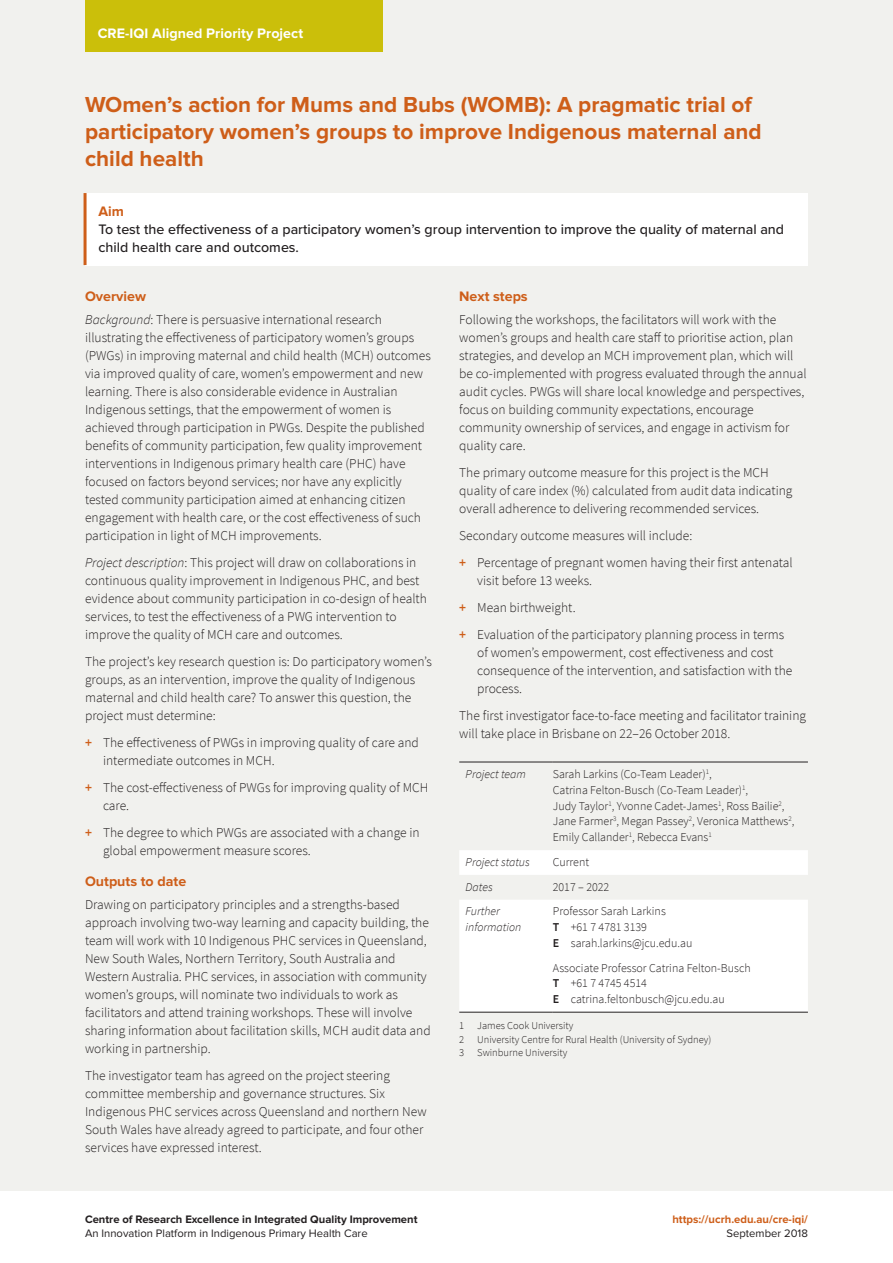
<style>
.page{position:relative;width:893px;height:1263px;background:#fff}
.page>*{position:absolute;margin:0;border:0;box-sizing:border-box;transform-origin:0 0}
.Subhead_lvl_1__Appen{font:700 22.5px/27px "Proxima Nova";color:#ce5e19}
.Block_quote{font:500 14.25px/18px "Proxima Nova";color:#231f20}
.Subhead_lvl_3{font:700 14.25px "Proxima Nova";color:#ce5e19}
.Subhead_lvl_2__Table{font:700 14.25px "Proxima Nova";letter-spacing:.005em;color:#fff}
.Body_copy__6pt_space{font:300 13.5px/18px "Source Sans Pro";color:#231f20}
.Body_copy{font:300 12px/15.8px "Source Sans Pro";color:#231f20}
.Body_copy-2{font:italic 300 12px/15.8px "Source Sans Pro";color:#231f20}
.Body_copy-3{font:700 11.25px/13.5px "Proxima Nova";color:#231f20}
.Body_copy-4{font:700 11.25px/13.5px "Proxima Nova";color:#ce5e19;text-align:right}
.Footnote{font:300 10.5px/13.5px "Source Sans Pro";color:#231f20}
.s1{font-weight:700;color:#ce5e19}
.s2{font-style:italic}
.s3{font-weight:600;color:#ce5e19}
.s4{font-weight:600}
.s5{font-weight:400}
.s6{font-weight:400;color:#231f20}
</style>
<div class="page">
<div style="left:0;top:0;width:893px;height:1191px;background:#f1f1ee"></div>
<div style="left:85px;top:193px;width:723px;height:72px;background:#fff"></div>
<hr style="left:84px;top:193px;width:3px;height:72px;background:#ce5e19">
<svg style="left:459px;top:850px;width:349px;height:162px;fill:#fff"></svg>
<hr style="left:459px;top:762px;width:94px;height:1px;background:#231f20">
<hr style="left:553px;top:762px;width:255px;height:1px;background:#231f20">
<hr style="left:459px;top:1012px;width:94px;height:1px;background:#231f20">
<hr style="left:553px;top:1012px;width:255px;height:1px;background:#231f20">
<div style="left:85px;top:0;width:298px;height:51px;background:#cbbf0a"></div>
<p class="Subhead_lvl_2__Table" style="left:98px;top:25px;width:207px">CRE-IQI Aligned Priority Project</p>
<p class="Subhead_lvl_1__Appen" style="left:85px;top:92px;width:678px">WOmen’s action for Mums and Bubs (WOMB): A pragmatic trial of participatory women’s groups to improve Indigenous maternal and child health</p>
<p class="Block_quote" style="left:99px;top:201px;width:687px"><span class="s1">Aim<br></span>To test the effectiveness of a participatory women’s group intervention to improve the quality of maternal and child health care and outcomes.</p>
<p class="Subhead_lvl_3" style="left:85px;top:288px;width:62px">Overview</p>
<p class="Body_copy__6pt_space" style="left:85px;top:310px;width:347px"><span class="s2">Background</span>: There is persuasive international research illustrating the effectiveness of participatory women’s groups (PWGs) in improving maternal and child health (MCH) outcomes via improved quality of care, women’s empowerment and new learning. There is also considerable evidence in Australian Indigenous settings, that the empowerment of women is achieved through participation in PWGs. Despite the published benefits of community participation, few quality improvement interventions in Indigenous primary health care (PHC) have focused on factors beyond services; nor have any explicitly tested community participation aimed at enhancing citizen engagement with health care, or the cost effectiveness of such participation in light of MCH improvements.</p>
<p class="Body_copy__6pt_space" style="left:85px;top:553px;width:343px"><span class="s2">Project description</span>: This project will draw on collaborations in continuous quality improvement in Indigenous PHC, and best evidence about community participation in co-design of health services, to test the effectiveness of a PWG intervention to improve the quality of MCH care and outcomes.</p>
<p class="Body_copy__6pt_space" style="left:85px;top:652px;width:348px">The project’s key research question is: Do participatory women’s groups, as an intervention, improve the quality of Indigenous maternal and child health care? To answer this question, the project must determine:</p>
<p class="Body_copy__6pt_space" style="left:103px;top:733px;width:317px;text-indent:-18px"><span class="s3">+</span> The effectiveness of PWGs in improving quality of care and intermediate outcomes in MCH.</p>
<p class="Body_copy__6pt_space" style="left:103px;top:778px;width:327px;text-indent:-18px"><span class="s3">+</span> The cost-effectiveness of PWGs for improving quality of MCH care.</p>
<p class="Body_copy__6pt_space" style="left:103px;top:823px;width:318px;text-indent:-18px"><span class="s3">+</span> The degree to which PWGs are associated with a change in global empowerment measure scores.</p>
<p class="Subhead_lvl_3" style="left:85px;top:873px;width:103px">Outputs to date</p>
<p class="Body_copy__6pt_space" style="left:85px;top:895px;width:347px">Drawing on participatory principles and a strengths-based approach involving two-way learning and capacity building, the team will work with 10 Indigenous PHC services in Queensland, New South Wales, Northern Territory, South Australia and Western Australia. PHC services, in association with community women’s groups, will nominate two individuals to work as facilitators and attend training workshops. These will involve sharing information about facilitation skills, MCH audit data and working in partnership.</p>
<p class="Body_copy__6pt_space" style="left:85px;top:1066px;width:343px">The investigator team has agreed on the project steering committee membership and governance structures. Six Indigenous PHC services across Queensland and northern New South Wales have already agreed to participate, and four other services have expressed interest.</p>
<p class="Subhead_lvl_3" style="left:459px;top:288px;width:70px">Next steps</p>
<p class="Body_copy__6pt_space" style="left:459px;top:310px;width:349px">Following the workshops, the facilitators will work with the women’s groups and health care staff to prioritise action, plan strategies, and develop an MCH improvement plan, which will be co-implemented with progress evaluated through the annual audit cycles. PWGs will share local knowledge and perspectives, focus on building community expectations, encourage community ownership of services, and engage in activism for quality care.</p>
<p class="Body_copy__6pt_space" style="left:459px;top:463px;width:335px">The primary outcome measure for this project is the MCH quality of care index (%) calculated from audit data indicating overall adherence to delivering recommended services.</p>
<p class="Body_copy__6pt_space" style="left:459px;top:526px;width:235px">Secondary outcome measures will include:</p>
<p class="Body_copy__6pt_space" style="left:477px;top:553px;width:317px;text-indent:-18px"><span class="s3">+</span> Percentage of pregnant women having their first antenatal visit before 13 weeks.</p>
<p class="Body_copy__6pt_space" style="left:459px;top:598px;width:118px"><span class="s3">+</span> Mean birthweight.</p>
<p class="Body_copy__6pt_space" style="left:477px;top:625px;width:317px;text-indent:-18px"><span class="s3">+</span> Evaluation of the participatory planning process in terms of women’s empowerment, cost effectiveness and cost consequence of the intervention, and satisfaction with the process.</p>
<p class="Body_copy__6pt_space" style="left:459px;top:706px;width:348px">The first investigator face-to-face meeting and facilitator training will take place in Brisbane on 22–26 October 2018.</p>
<p class="Body_copy-2" style="left:466px;top:766px;width:62px">Project team</p>
<p class="Body_copy" style="left:553px;top:766px;width:243px">Sarah Larkins (Co-Team Leader)<sup>1</sup>,<br>Catrina Felton-Busch (Co-Team Leader)<sup>1</sup>,<br>Judy Taylor<sup>1</sup>, Yvonne Cadet-James<sup>1</sup>, Ross Bailie<sup>2</sup>, Jane Farmer<sup>3</sup>, Megan Passey<sup>2</sup>, Veronica Matthews<sup>2</sup>, Emily Callander<sup>1</sup>, Rebecca Evans<sup>1</sup></p>
<p class="Body_copy-2" style="left:466px;top:854px;width:66px">Project status</p>
<p class="Body_copy" style="left:553px;top:854px;width:38px">Current</p>
<p class="Body_copy-2" style="left:466px;top:879px;width:29px">Dates</p>
<p class="Body_copy" style="left:553px;top:879px;width:58px">2017 – 2022</p>
<p class="Body_copy-2" style="left:466px;top:903px;width:57px">Further information</p>
<p class="Body_copy" style="left:553px;top:903px;width:141px">Professor Sarah Larkins<br><span class="s4">T</span> +61 7 4781 3139<br><span class="s4">E</span> sarah.larkins@jcu.edu.au</p>
<p class="Body_copy" style="left:553px;top:960px;width:199px">Associate Professor Catrina Felton-Busch<br><span class="s4">T</span> +61 7 4745 4514<br><span class="s4">E</span> catrina.feltonbusch@jcu.edu.au</p>
<p class="Footnote" style="left:459px;top:1019px;width:254px">1 James Cook University<br>2 University Centre for Rural Health (University of Sydney)<br>3 Swinburne University</p>
<p class="Body_copy-3" style="left:85px;top:1213px;width:334px">Centre of Research Excellence in Integrated Quality Improvement<br><span class="s5">An Innovation Platform in Indigenous Primary Health Care</span></p>
<p class="Body_copy-4" style="left:672px;top:1213px;width:137px">https://ucrh.edu.au/cre-iqi/<br><span class="s6">September 2018</span></p>
</div>
